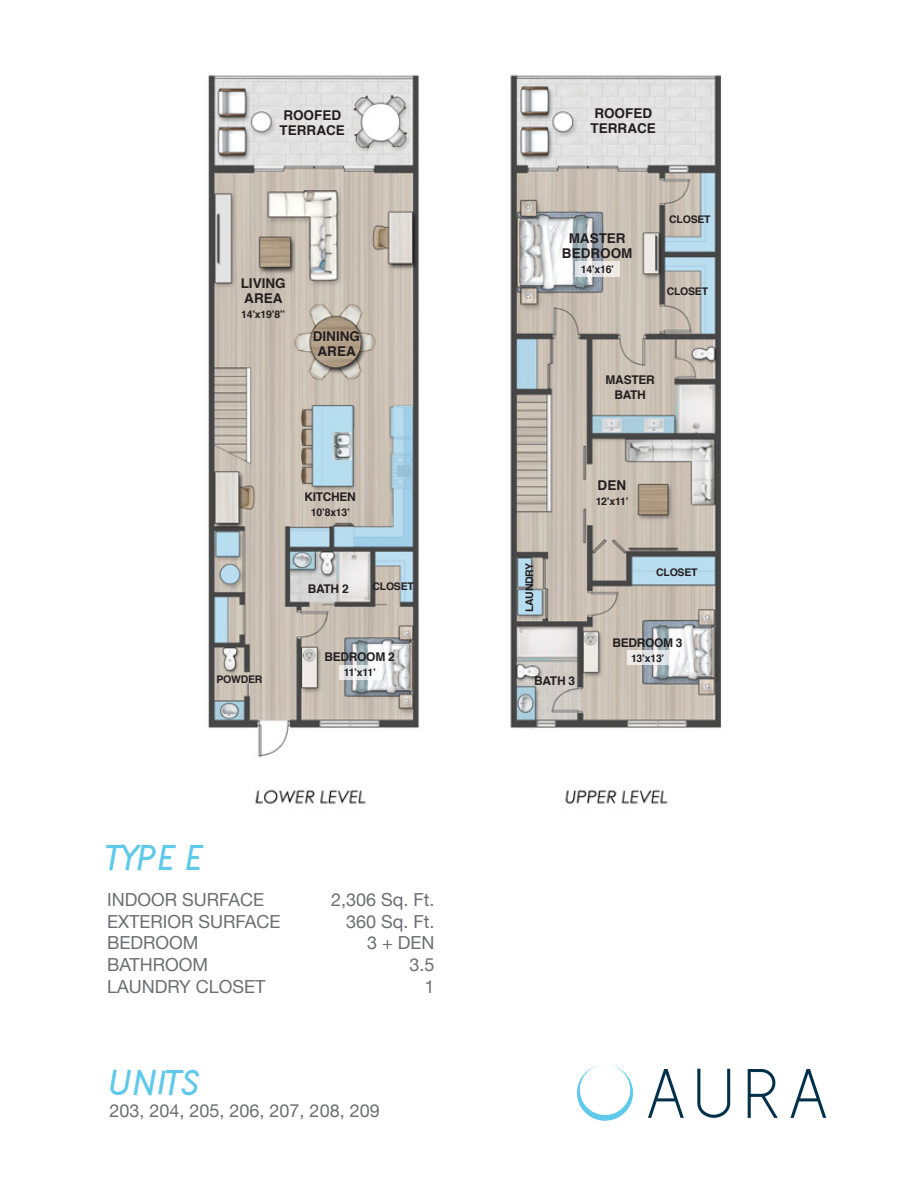
<style>
.page{position:relative;width:918px;height:1188px;background:#fff}
.page>*{position:absolute;margin:0;border:0;box-sizing:border-box;transform-origin:0 0}
.t1{font:italic 700 45px "Acid";color:#5ec9ea}
.t2{font:18px "Helvetica Neue";color:#6d6e71}
.t3{font:700 13.5px/15px "Helvetica";color:#231f20}
.t4{font:700 12px/15px "Helvetica";letter-spacing:-.025em;color:#231f20;text-align:center}
.t5{font:700 10.5px "Helvetica";letter-spacing:-.025em;color:#231f20}
</style>
<div class="page">
<img style="left:208px;top:74px;width:514px;height:730px">
<svg style="left:575px;top:261px;width:45px;height:16px"></svg>
<svg style="left:648px;top:1069px;width:36px;height:49px"></svg>
<svg style="left:697px;top:1069px;width:33px;height:49px"></svg>
<svg style="left:748px;top:1069px;width:30px;height:49px"></svg>
<svg style="left:790px;top:1069px;width:36px;height:49px"></svg>
<svg style="left:577px;top:1065px;width:56px;height:56px"></svg>
<svg style="left:627px;top:650px;width:43px;height:15px"></svg>
<svg style="left:339px;top:665px;width:43px;height:15px"></svg>
<p class="t3" style="left:280px;top:108px;width:67px">ROOFED<br>TERRACE</p>
<p class="t3" style="left:591px;top:106px;width:67px">ROOFED<br>TERRACE</p>
<p class="t3" style="left:241px;top:276px;width:47px">LIVING<br>AREA</p>
<p class="t5" style="left:241px;top:306px;width:46px">14’x19’8”</p>
<p class="t3" style="left:313px;top:329px;width:49px;text-align:center">DINING<br>AREA</p>
<p class="t3" style="left:562px;top:231px;width:72px;text-align:center">MASTER<br>BEDROOM</p>
<p class="t5" style="left:581px;top:261px;width:35px">14’x16’</p>
<p class="t5" style="left:669px;top:210px;width:43px">CLOSET</p>
<p class="t5" style="left:667px;top:283px;width:43px">CLOSET</p>
<p class="t4" style="left:606px;top:373px;width:51px">MASTER<br>BATH</p>
<p class="t4" style="left:304px;top:489px;width:53px">KITCHEN</p>
<p class="t5" style="left:311px;top:503px;width:41px">10’8x13’</p>
<p class="t3" style="left:598px;top:477px;width:30px">DEN</p>
<p class="t5" style="left:596px;top:492px;width:34px">12’x11’</p>
<p class="t5" style="left:216px;top:671px;width:47px">POWDER</p>
<p class="t4" style="left:308px;top:581px;width:42px">BATH 2</p>
<p class="t5" style="left:373px;top:577px;width:43px">CLOSET</p>
<p class="t5" style="left:521px;top:612px;width:51px;rotate:-90deg">LAUNDRY</p>
<p class="t5" style="left:656px;top:564px;width:43px">CLOSET</p>
<p class="t4" style="left:612px;top:635px;width:72px">BEDROOM 3</p>
<p class="t4" style="left:324px;top:650px;width:72px">BEDROOM 2</p>
<p class="t5" style="left:631px;top:649px;width:35px">13’x13’</p>
<p class="t5" style="left:344px;top:664px;width:34px">11’x11’</p>
<p class="t4" style="left:534px;top:674px;width:42px">BATH 3</p>
<h1 class="t1" style="left:107px;top:841px;width:100px">TYPE E</h1>
<p class="t2" style="left:107px;top:887px;width:159px">INDOOR SURFACE</p>
<p class="t2" style="left:331px;top:887px;width:105px">2,306 Sq. Ft.</p>
<p class="t2" style="left:107px;top:908px;width:175px">EXTERIOR SURFACE</p>
<p class="t2" style="left:346px;top:908px;width:90px">360 Sq. Ft.</p>
<p class="t2" style="left:107px;top:930px;width:93px">BEDROOM</p>
<p class="t2" style="left:367px;top:930px;width:69px">3 + DEN</p>
<p class="t2" style="left:107px;top:952px;width:103px">BATHROOM</p>
<p class="t2" style="left:409px;top:952px;width:27px">3.5</p>
<p class="t2" style="left:107px;top:973px;width:160px">LAUNDRY CLOSET</p>
<p class="t2" style="left:424px;top:973px;width:12px">1</p>
<h1 class="t1" style="left:109px;top:1067px;width:93px">UNITS</h1>
<p class="t2" style="left:110px;top:1098px;width:272px">203, 204, 205, 206, 207, 208, 209</p>
</div>
